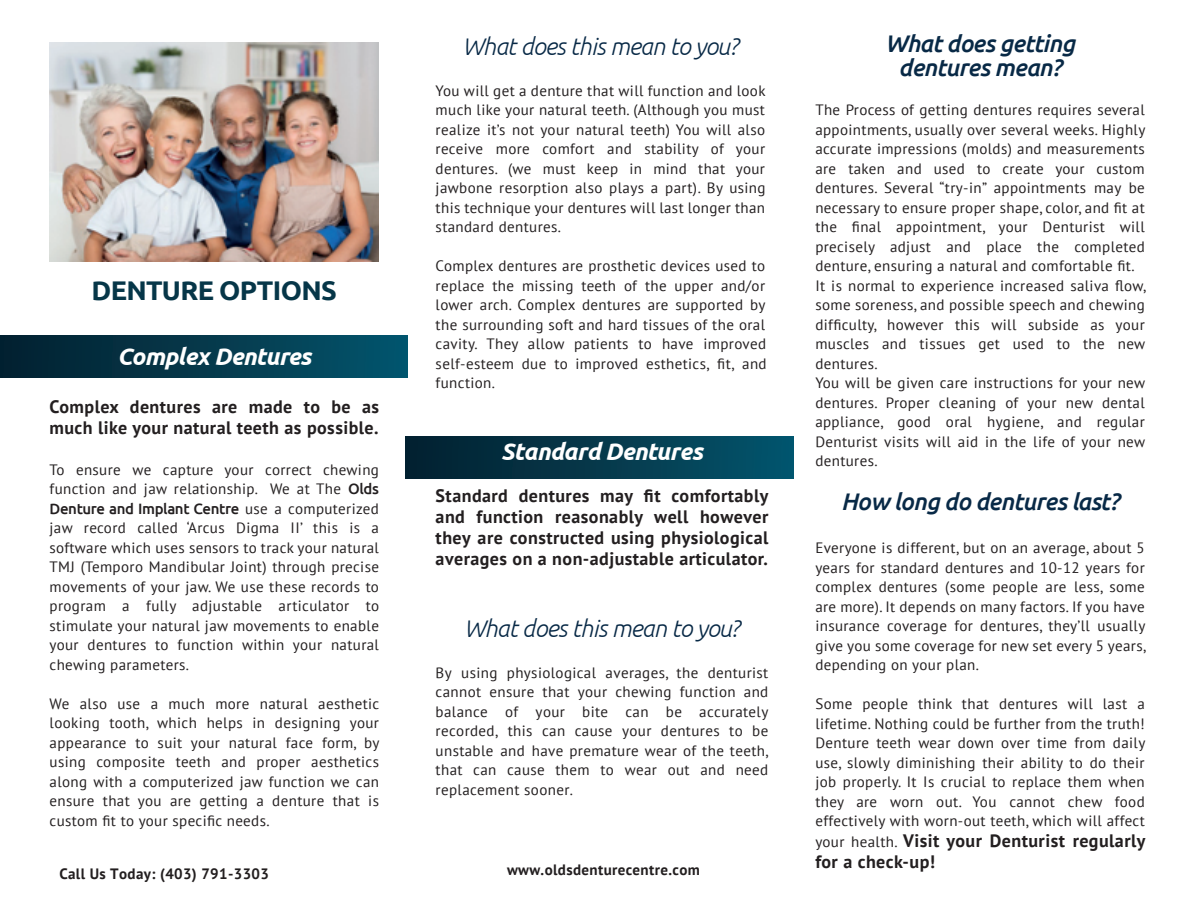
<style>
.page{position:relative;width:1188px;height:918px;background:#fff}
.page>*{position:absolute;margin:0;border:0;box-sizing:border-box;transform-origin:0 0}
.t1{font:700 27px "Ubuntu";letter-spacing:-.025em;color:#063648}
.t2{font:italic 500 24px/24px "Ubuntu";letter-spacing:-.025em;color:#082946;text-align:center}
.t3{font:italic 300 24px "Ubuntu";letter-spacing:-.025em;color:#082946}
.t4{font:italic 700 24px "Ubuntu";letter-spacing:-.025em;color:#fff}
.t5{font:700 18px/21px "PT Sans";letter-spacing:.025em;color:#231f20}
.t6{font:15px/19.5px "PT Sans";letter-spacing:.025em;color:#231f20;text-align:justify}
.t7{font:700 15px "PT Sans";letter-spacing:.025em;color:#221e1f}
.t8{font:500 15px "Ubuntu";letter-spacing:-.025em;color:#231f20}
.s1{font-family:"Ubuntu";font-weight:500}
.s2{font-family:"PT Sans";font-weight:400}
.s3{font-weight:400;font-size:15px}
</style>
<div class="page">
<div style="left:406px;top:436px;width:387px;height:42px;background:linear-gradient(to right,#041f2e,#04546c)"></div>
<div style="left:0;top:335px;width:407px;height:43px;background:linear-gradient(to right,#041f2e,#04546c)"></div>
<img style="left:50px;top:42px;width:328px;height:219px">
<h1 class="t1" style="left:91px;top:274px;width:247px">DENTURE OPTIONS</h1>
<h2 class="t4" style="left:117px;top:342px;width:196px">Complex Dentures</h2>
<p class="t5" style="left:50px;top:396px;width:331px">Complex dentures are made to be as much like your natural teeth as possible.</p>
<p class="t6" style="left:50px;top:459px;width:331px">To ensure we capture your correct chewing function and jaw relationship. We at The <span class="s1">Olds</span></p>
<p class="t8" style="left:50px;top:499px;width:331px">Denture and Implant Centre <span class="s2">use a computerized</span></p>
<p class="t6" style="left:50px;top:518px;width:331px">jaw record called ‘Arcus Digma II’ this is a software which uses sensors to track your natural TMJ (Temporo Mandibular Joint) through precise movements of your jaw. We use these records to program a fully adjustable articulator to stimulate your natural jaw movements to enable your dentures to function within your natural chewing parameters.</p>
<p class="t6" style="left:50px;top:693px;width:331px">We also use a much more natural aesthetic looking tooth, which helps in designing your appearance to suit your natural face form, by using composite teeth and proper aesthetics along with a computerized jaw function we can ensure that you are getting a denture that is custom fit to your specific needs.</p>
<h2 class="t3" style="left:463px;top:32px;width:277px">What does this mean to you?</h2>
<p class="t6" style="left:436px;top:80px;width:331px">You will get a denture that will function and look much like your natural teeth. (Although you must realize it’s not your natural teeth) You will also receive more comfort and stability of your dentures. (we must keep in mind that your jawbone resorption also plays a part). By using this technique your dentures will last longer than standard dentures.</p>
<p class="t6" style="left:436px;top:256px;width:333px">Complex dentures are prosthetic devices used to replace the missing teeth of the upper and/or lower arch. Complex dentures are supported by the surrounding soft and hard tissues of the oral cavity. They allow patients to have improved self-esteem due to improved esthetics, fit, and function.</p>
<h2 class="t4" style="left:501px;top:437px;width:203px">Standard Dentures</h2>
<p class="t5" style="left:436px;top:485px;width:334px;text-align:justify">Standard dentures may fit comfortably and function reasonably well however they are constructed using physiological averages on a non-adjustable articulator.</p>
<h2 class="t3" style="left:464px;top:614px;width:277px">What does this mean to you?</h2>
<p class="t6" style="left:436px;top:662px;width:334px">By using physiological averages, the denturist cannot ensure that your chewing function and balance of your bite can be accurately recorded, this can cause your dentures to be unstable and have premature wear of the teeth, that can cause them to wear out and need replacement sooner.</p>
<p class="t7" style="left:59px;top:864px;width:211px">Call Us Today: (403) 791-3303</p>
<p class="t7" style="left:507px;top:859px;width:194px">www.oldsdenturecentre.com</p>
<h2 class="t2" style="left:885px;top:31px;width:192px">What does getting dentures mean?</h2>
<p class="t6" style="left:815px;top:100px;width:332px;text-align:left">The Process of getting dentures requires several appointments, usually over several weeks. Highly accurate impressions (molds) and measurements are taken and used to create your custom dentures. Several “try-in” appointments may be necessary to ensure proper shape, color, and fit at the final appointment, your Denturist will precisely adjust and place the completed denture, ensuring a natural and comfortable fit.<br>It is normal to experience increased saliva flow, some soreness, and possible speech and chewing difficulty, however this will subside as your muscles and tissues get used to the new dentures.<br>You will be given care instructions for your new dentures. Proper cleaning of your new dental appliance, good oral hygiene, and regular Denturist visits will aid in the life of your new dentures.</p>
<h2 class="t2" style="left:841px;top:488px;width:280px">How long do dentures last?</h2>
<p class="t6" style="left:815px;top:538px;width:332px">Everyone is different, but on an average, about 5 years for standard dentures and 10-12 years for complex dentures (some people are less, some are more). It depends on many factors. If you have insurance coverage for dentures, they’ll usually give you some coverage for new set every 5 years, depending on your plan.</p>
<p class="t6" style="left:815px;top:694px;width:331px">Some people think that dentures will last a lifetime. Nothing could be further from the truth!<br>Denture teeth wear down over time from daily use, slowly diminishing their ability to do their job properly. It Is crucial to replace them when they are worn out. You cannot chew food effectively with worn-out teeth, which will affect</p>
<p class="t5" style="left:815px;top:830px;width:332px"><span class="s3">your health.</span> Visit your Denturist regularly for a check-up!</p>
</div>
